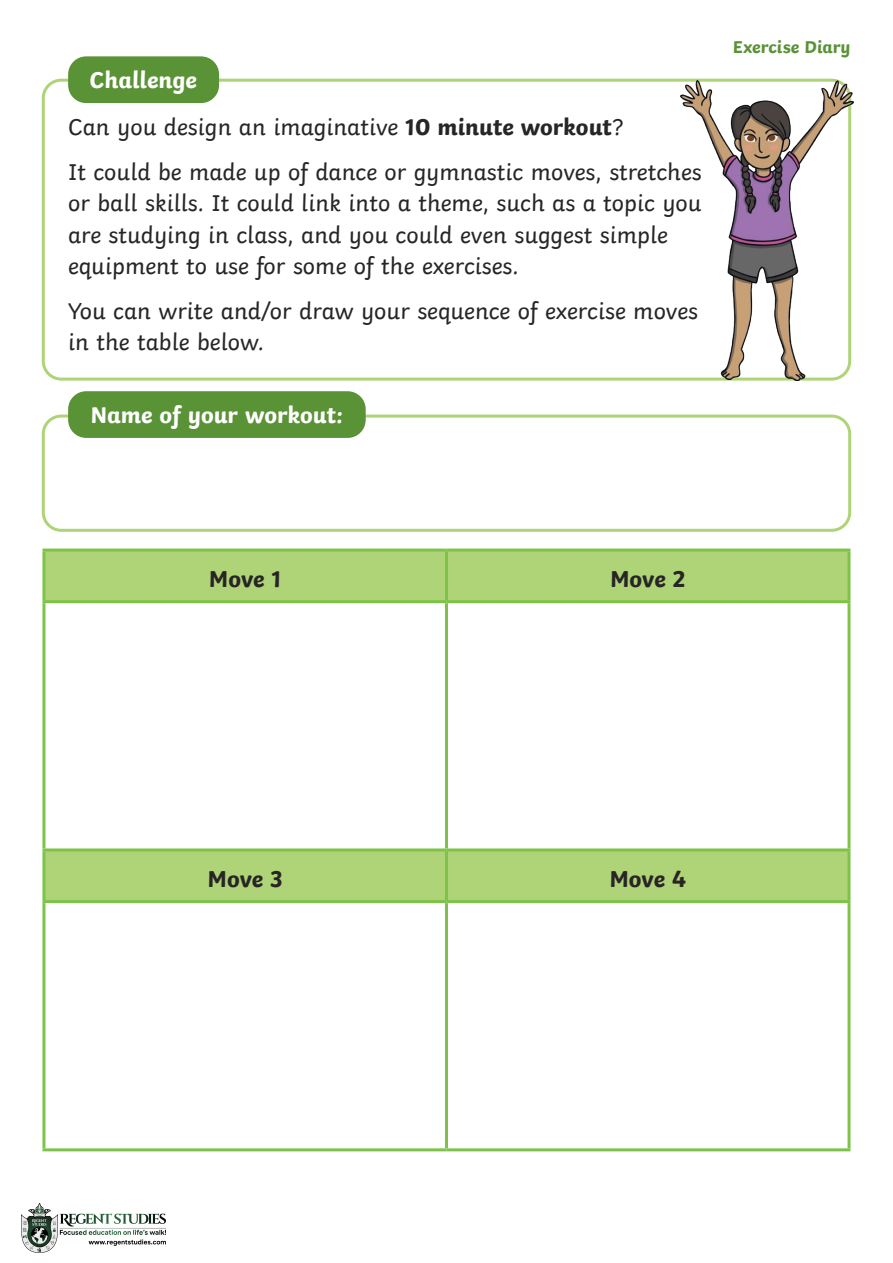
<style>
.page{position:relative;width:893px;height:1263px;background:#fff}
.page>*{position:absolute;margin:0;border:0;box-sizing:border-box;transform-origin:0 0}
.KS1_Body_Copy{font:24px/31.5px "Twinkl";color:#282526}
.t1{font:700 24px "Twinkl";color:#fff}
.KS1_Body_Copy-2{font:700 24px "Twinkl";letter-spacing:-.005em;color:#282526}
.Heading_1{font:700 18px "Twinkl";color:#5a9236}
.s1{font-weight:700}
</style>
<div class="page">
<div style="left:42px;top:79px;width:809px;height:302px;border:3px solid #aed477;border-radius:18px"></div>
<div style="left:42px;top:415px;width:809px;height:117px;border:3px solid #aed477;border-radius:18px"></div>
<div style="left:68px;top:56px;width:151px;height:47px;background:#5a9236;border-radius:18px"></div>
<div style="left:68px;top:391px;width:298px;height:47px;background:#5a9236;border-radius:18px"></div>
<svg style="left:45px;top:552px;width:802px;height:348px"></svg>
<hr style="left:42px;top:549px;width:404px;height:3px;background:#7dc34a">
<hr style="left:42px;top:552px;width:3px;height:48px;background:#7dc34a">
<hr style="left:446px;top:549px;width:404px;height:3px;background:#7dc34a">
<hr style="left:445px;top:552px;width:3px;height:48px;background:#7dc34a">
<hr style="left:847px;top:552px;width:3px;height:48px;background:#7dc34a">
<hr style="left:42px;top:600px;width:404px;height:3px;background:#7dc34a">
<hr style="left:42px;top:603px;width:3px;height:245px;background:#7dc34a">
<hr style="left:446px;top:600px;width:404px;height:3px;background:#7dc34a">
<hr style="left:445px;top:603px;width:3px;height:245px;background:#7dc34a">
<hr style="left:847px;top:603px;width:3px;height:245px;background:#7dc34a">
<hr style="left:42px;top:848px;width:404px;height:3px;background:#7dc34a">
<hr style="left:42px;top:851px;width:3px;height:49px;background:#7dc34a">
<hr style="left:446px;top:848px;width:404px;height:3px;background:#7dc34a">
<hr style="left:445px;top:851px;width:3px;height:49px;background:#7dc34a">
<hr style="left:847px;top:851px;width:3px;height:49px;background:#7dc34a">
<hr style="left:42px;top:900px;width:404px;height:3px;background:#7dc34a">
<hr style="left:42px;top:903px;width:3px;height:245px;background:#7dc34a">
<hr style="left:446px;top:900px;width:404px;height:3px;background:#7dc34a">
<hr style="left:445px;top:903px;width:3px;height:245px;background:#7dc34a">
<hr style="left:847px;top:903px;width:3px;height:245px;background:#7dc34a">
<hr style="left:42px;top:1148px;width:404px;height:3px;background:#7dc34a">
<hr style="left:446px;top:1148px;width:404px;height:3px;background:#7dc34a">
<img style="left:680px;top:81px;width:173px;height:300px">
<img style="left:22px;top:1204px;width:143px;height:49px">
<p class="t1" style="left:90px;top:60px;width:109px">Challenge</p>
<p class="KS1_Body_Copy" style="left:68px;top:110px;width:557px">Can you design an imaginative <span class="s1">10 minute workout</span>?</p>
<p class="KS1_Body_Copy" style="left:68px;top:154px;width:635px">It could be made up of dance or gymnastic moves, stretches or ball skills. It could link into a theme, such as a topic you are studying in class, and you could even suggest simple equipment to use for some of the exercises.</p>
<p class="KS1_Body_Copy" style="left:68px;top:293px;width:631px">You can write and/or draw your sequence of exercise moves in the table below.</p>
<p class="t1" style="left:90px;top:395px;width:254px">Name of your workout:</p>
<p class="Heading_1" style="left:733px;top:32px;width:119px">Exercise Diary</p>
<p class="KS1_Body_Copy-2" style="left:209px;top:559px;width:74px">Move 1</p>
<p class="KS1_Body_Copy-2" style="left:610px;top:559px;width:77px">Move 2</p>
<p class="KS1_Body_Copy-2" style="left:208px;top:859px;width:77px">Move 3</p>
<p class="KS1_Body_Copy-2" style="left:609px;top:859px;width:78px">Move 4</p>
</div>
